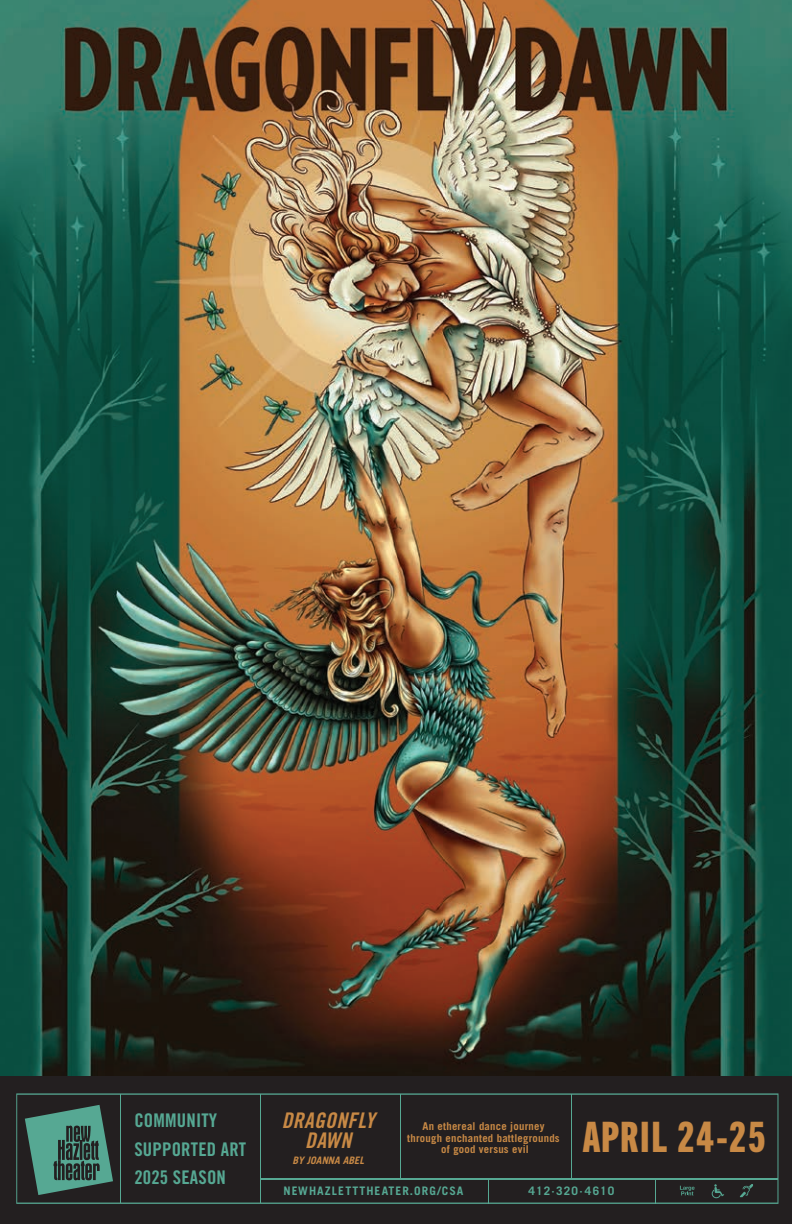
<style>
.page{position:relative;width:792px;height:1224px;background:#fff}
.page>*{position:absolute;margin:0;border:0;box-sizing:border-box;transform-origin:0 0}
.t1{font:42.2px "Trade Gothic Next LT Pro Hv Cm";letter-spacing:.04em;color:#c88945}
.t2{font:21.6px/19.6px "Trade Gothic LT Std Bd Cn 20 Obl";letter-spacing:.02em;color:#c88945;text-align:center}
.t3{font:18.8px/28.4px "Trade Gothic LT Std Bd Cn 20";letter-spacing:.01em;color:#56a893}
.t4{font:700 11.8px "Trade Gothic LT Std";letter-spacing:.1em;color:#56a893}
.t5{font:700 10.8px/11.8px "Trade Gothic LT Std";letter-spacing:.02em;color:#c88945;text-align:center}
.t6{font:italic 700 10.2px "Trade Gothic LT Std";color:#c88945}
</style>
<div class="page">
<img style="left:0;top:0;width:792px;height:1076px">
<div style="left:0;top:1076px;width:792px;height:148px;background:#231f20"></div>
<svg style="left:16px;top:1093px;width:762px;height:111px"></svg>
<svg style="left:25px;top:1105px;width:88px;height:90px"></svg>
<svg style="left:740px;top:1184px;width:13px;height:13px"></svg>
<svg style="left:680px;top:1186px;width:15px;height:9px"></svg>
<svg style="left:712px;top:1184px;width:12px;height:14px"></svg>
<hr style="left:120px;top:1095px;width:1px;height:108px;background:#56a893">
<hr style="left:260px;top:1095px;width:1px;height:108px;background:#56a893">
<hr style="left:400px;top:1095px;width:1px;height:84px;background:#56a893">
<hr style="left:571px;top:1095px;width:1px;height:84px;background:#56a893">
<hr style="left:260px;top:1179px;width:518px;height:1px;background:#56a893">
<svg style="left:488px;top:1180px;width:1px;height:23px"></svg>
<svg style="left:655px;top:1180px;width:1px;height:23px"></svg>
<p class="t2" style="left:282px;top:1111px;width:94px">DRAGONFLY<br>DAWN</p>
<p class="t6" style="left:293px;top:1154px;width:73px">BY JOANNA ABEL</p>
<p class="t3" style="left:134px;top:1106px;width:113px">COMMUNITY<br>SUPPORTED ART<br>2025 SEASON</p>
<p class="t1" style="left:583px;top:1109px;width:184px">APRIL 24-25</p>
<p class="t4" style="left:284px;top:1184px;width:181px">NEWHAZLETTTHEATER.ORG/CSA</p>
<p class="t4" style="left:528px;top:1184px;width:87px">412·320·4610</p>
<p class="t5" style="left:407px;top:1120px;width:154px">An ethereal dance journey through enchanted battlegrounds of good versus evil</p>
</div>
